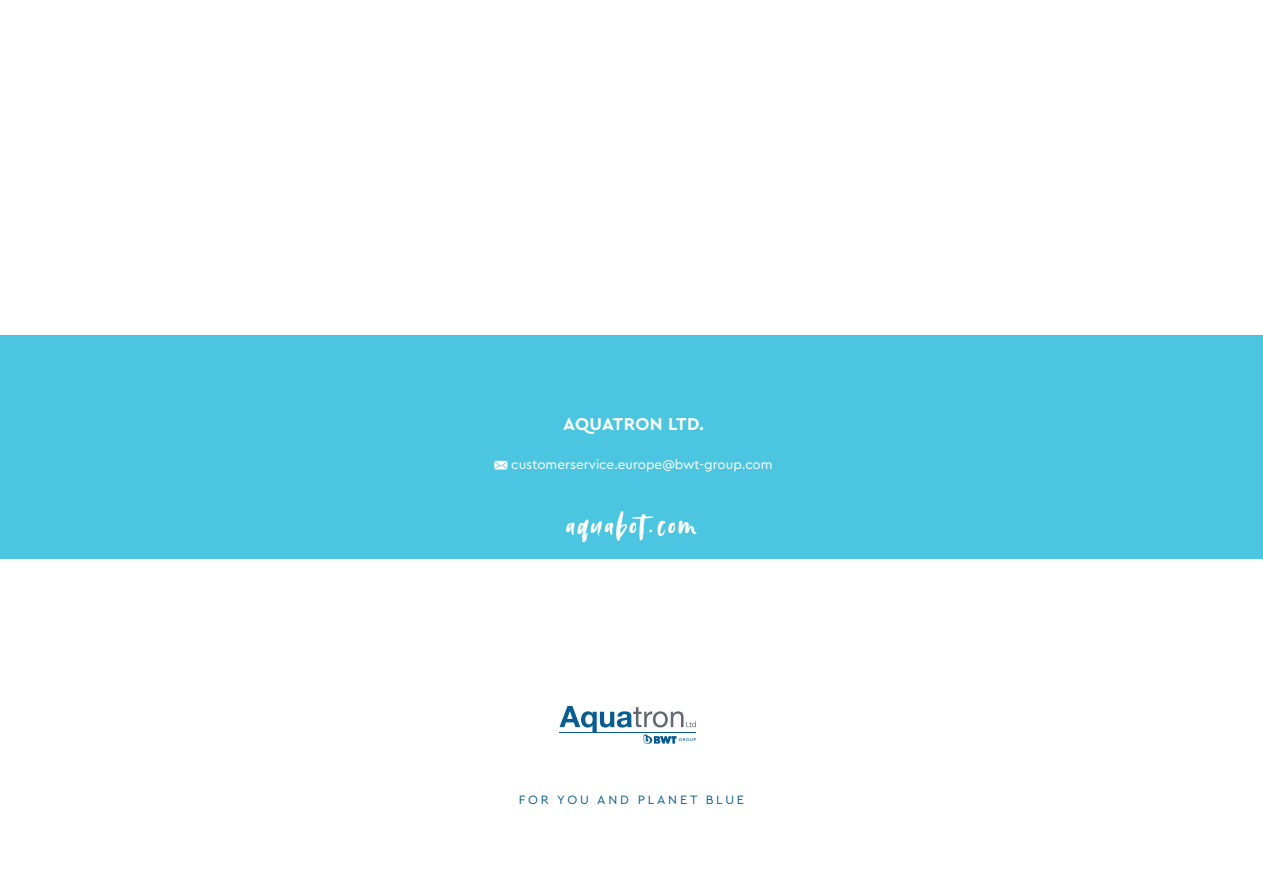
<style>
.page{position:relative;width:1263px;height:893px;background:#fff}
.page>*{position:absolute;margin:0;border:0;box-sizing:border-box;transform-origin:0 0}
.t1{font:700 18px "Cera PRO";letter-spacing:.005em;color:#fff}
.t2{font:13.5px "Cera PRO";color:#fff}
.Subline_tite{font:12.75px "Cera PRO";letter-spacing:.22em;color:#085c8f}
</style>
<div class="page">
<svg style="left:559px;top:706px;width:137px;height:38px"></svg>
<div style="left:0;top:334px;width:1263px;height:224px;background:#4cc6e0"></div>
<svg style="left:566px;top:511px;width:131px;height:32px"></svg>
<svg style="left:494px;top:461px;width:13px;height:8px"></svg>
<p class="t1" style="left:563px;top:412px;width:142px">AQUATRON LTD.</p>
<p class="t2" style="left:511px;top:456px;width:263px">customerservice.europe@bwt-group.com</p>
<p class="Subline_tite" style="left:519px;top:791px;width:227px">FOR YOU AND PLANET BLUE</p>
</div>
